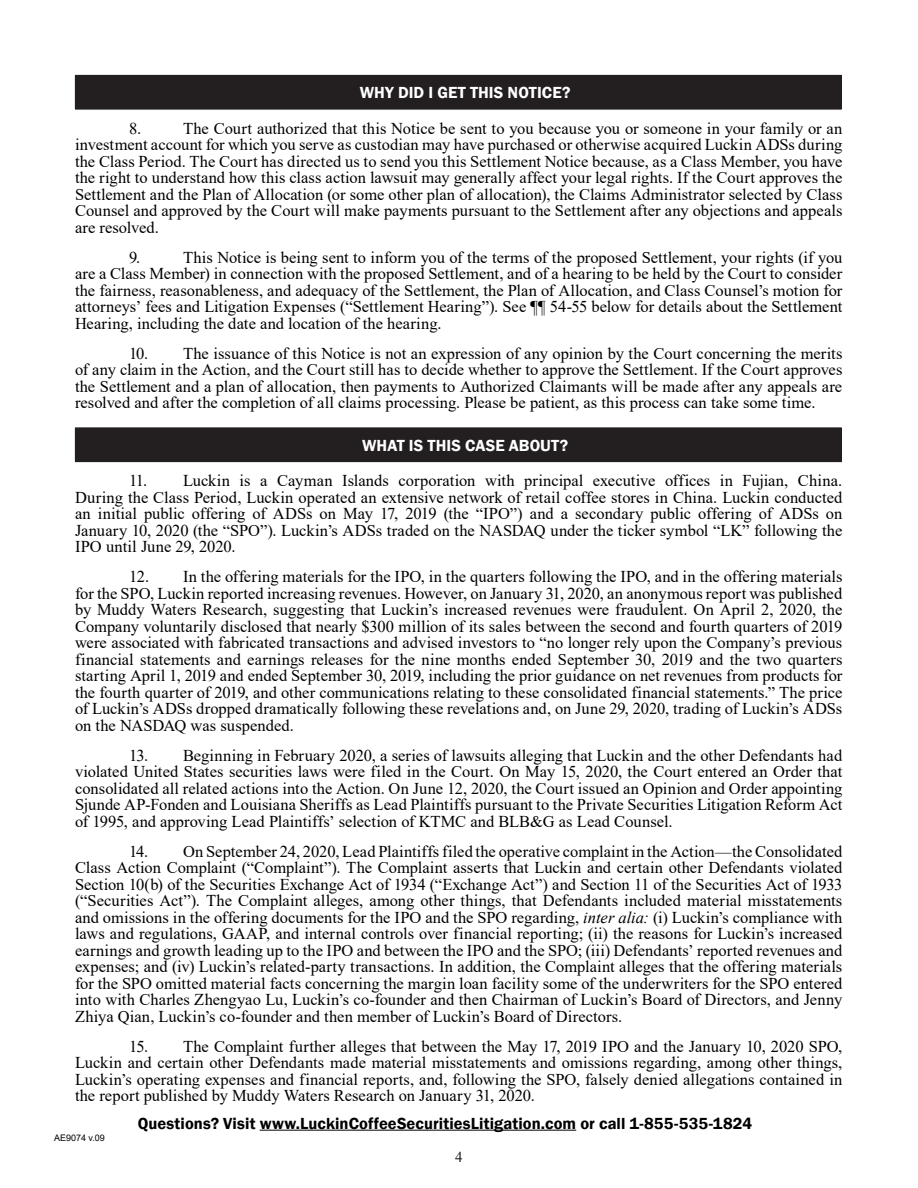
<style>
.page{position:relative;width:918px;height:1188px;background:#fff}
.page>*{position:absolute;margin:0;border:0;box-sizing:border-box;transform-origin:0 0}
.t1{font:16.5px/16.5px "Times New Roman";color:#000;text-align:justify}
.t2{font:600 16.5px "Franklin Gothic";letter-spacing:.005em;color:#000}
.H1__Numbered{font:600 16.5px "Franklin Gothic";letter-spacing:.005em;color:#fff}
.t3{font:15px "Times New Roman";color:#231f20}
.t4{font:9px "Arial";color:#000}
.s1{font-style:italic}
</style>
<div class="page">
<hr style="left:260px;top:1130px;width:316px;height:1px;background:#000">
<div style="left:75px;top:75px;width:766px;height:34px;background:#231f20"></div>
<hr style="left:75px;top:75px;width:767px;height:1px;background:#231f20">
<hr style="left:841px;top:76px;width:1px;height:33px;background:#231f20">
<hr style="left:75px;top:109px;width:767px;height:1px;background:#231f20">
<div style="left:75px;top:428px;width:766px;height:34px;background:#231f20"></div>
<hr style="left:841px;top:428px;width:1px;height:33px;background:#231f20">
<hr style="left:75px;top:461px;width:767px;height:1px;background:#231f20">
<p class="H1__Numbered" style="left:360px;top:82px;width:212px">WHY DID I GET THIS NOTICE?</p>
<p class="t1" style="left:75px;top:119px;width:769px;text-indent:108px">The Court authorized that this Notice be sent to you because you or someone in your family or an investment account for which you serve as custodian may have purchased or otherwise acquired Luckin ADSs during the Class Period. The Court has directed us to send you this Settlement Notice because, as a Class Member, you have the right to understand how this class action lawsuit may generally affect your legal rights. If the Court approves the Settlement and the Plan of Allocation (or some other plan of allocation), the Claims Administrator selected by Class Counsel and approved by the Court will make payments pursuant to the Settlement after any objections and appeals are resolved.</p>
<p class="t1" style="left:129px;top:248px;width:13px">9.</p>
<p class="t1" style="left:129px;top:119px;width:14px">8.</p>
<p class="t1" style="left:75px;top:248px;width:769px;text-indent:108px">This Notice is being sent to inform you of the terms of the proposed Settlement, your rights (if you are a Class Member) in connection with the proposed Settlement, and of a hearing to be held by the Court to consider the fairness, reasonableness, and adequacy of the Settlement, the Plan of Allocation, and Class Counsel’s motion for attorneys’ fees and Litigation Expenses (“Settlement Hearing”). See ¶¶ 54-55 below for details about the Settlement Hearing, including the date and location of the hearing.</p>
<p class="t1" style="left:75px;top:344px;width:769px;text-indent:54px">10. The issuance of this Notice is not an expression of any opinion by the Court concerning the merits of any claim in the Action, and the Court still has to decide whether to approve the Settlement. If the Court approves the Settlement and a plan of allocation, then payments to Authorized Claimants will be made after any appeals are resolved and after the completion of all claims processing. Please be patient, as this process can take some time.</p>
<p class="H1__Numbered" style="left:362px;top:435px;width:207px">WHAT IS THIS CASE ABOUT?</p>
<p class="t1" style="left:75px;top:472px;width:769px;text-indent:54px">11. Luckin is a Cayman Islands corporation with principal executive offices in Fujian, China.<br>During the Class Period, Luckin operated an extensive network of retail coffee stores in China. Luckin conducted an initial public offering of ADSs on May 17, 2019 (the “IPO”) and a secondary public offering of ADSs on January 10, 2020 (the “SPO”). Luckin’s ADSs traded on the NASDAQ under the ticker symbol “LK” following the IPO until June 29, 2020.</p>
<p class="t1" style="left:75px;top:568px;width:769px;text-indent:54px">12. In the offering materials for the IPO, in the quarters following the IPO, and in the offering materials for the SPO, Luckin reported increasing revenues. However, on January 31, 2020, an anonymous report was published by Muddy Waters Research, suggesting that Luckin’s increased revenues were fraudulent. On April 2, 2020, the Company voluntarily disclosed that nearly $300 million of its sales between the second and fourth quarters of 2019 were associated with fabricated transactions and advised investors to “no longer rely upon the Company’s previous financial statements and earnings releases for the nine months ended September 30, 2019 and the two quarters starting April 1, 2019 and ended September 30, 2019, including the prior guidance on net revenues from products for the fourth quarter of 2019, and other communications relating to these consolidated financial statements.” The price of Luckin’s ADSs dropped dramatically following these revelations and, on June 29, 2020, trading of Luckin’s ADSs on the NASDAQ was suspended.</p>
<p class="t1" style="left:75px;top:746px;width:769px;text-indent:54px">13. Beginning in February 2020, a series of lawsuits alleging that Luckin and the other Defendants had violated United States securities laws were filed in the Court. On May 15, 2020, the Court entered an Order that consolidated all related actions into the Action. On June 12, 2020, the Court issued an Opinion and Order appointing Sjunde AP-Fonden and Louisiana Sheriffs as Lead Plaintiffs pursuant to the Private Securities Litigation Reform Act of 1995, and approving Lead Plaintiffs’ selection of KTMC and BLB&amp;G as Lead Counsel.</p>
<p class="t1" style="left:75px;top:842px;width:769px;text-indent:54px">14. On September 24, 2020, Lead Plaintiffs filed the operative complaint in the Action—the Consolidated Class Action Complaint (“Complaint”). The Complaint asserts that Luckin and certain other Defendants violated Section 10(b) of the Securities Exchange Act of 1934 (“Exchange Act”) and Section 11 of the Securities Act of 1933 (“Securities Act”). The Complaint alleges, among other things, that Defendants included material misstatements and omissions in the offering documents for the IPO and the SPO regarding, <span class="s1">inter alia:</span> (i) Luckin’s compliance with laws and regulations, GAAP, and internal controls over financial reporting; (ii) the reasons for Luckin’s increased earnings and growth leading up to the IPO and between the IPO and the SPO; (iii) Defendants’ reported revenues and expenses; and (iv) Luckin’s related-party transactions. In addition, the Complaint alleges that the offering materials for the SPO omitted material facts concerning the margin loan facility some of the underwriters for the SPO entered into with Charles Zhengyao Lu, Luckin’s co-founder and then Chairman of Luckin’s Board of Directors, and Jenny Zhiya Qian, Luckin’s co-founder and then member of Luckin’s Board of Directors.</p>
<p class="t1" style="left:75px;top:1037px;width:769px;text-indent:54px">15. The Complaint further alleges that between the May 17, 2019 IPO and the January 10, 2020 SPO, Luckin and certain other Defendants made material misstatements and omissions regarding, among other things, Luckin’s operating expenses and financial reports, and, following the SPO, falsely denied allegations contained in the report published by Muddy Waters Research on January 31, 2020.</p>
<p class="t4" style="left:54px;top:1131px;width:52px">AE9074 v.09</p>
<p class="t2" style="left:138px;top:1113px;width:616px">Questions? Visit www.LuckinCoffeeSecuritiesLitigation.com or call 1-855-535-1824</p>
<p class="t3" style="left:455px;top:1146px;width:9px">4</p>
</div>
